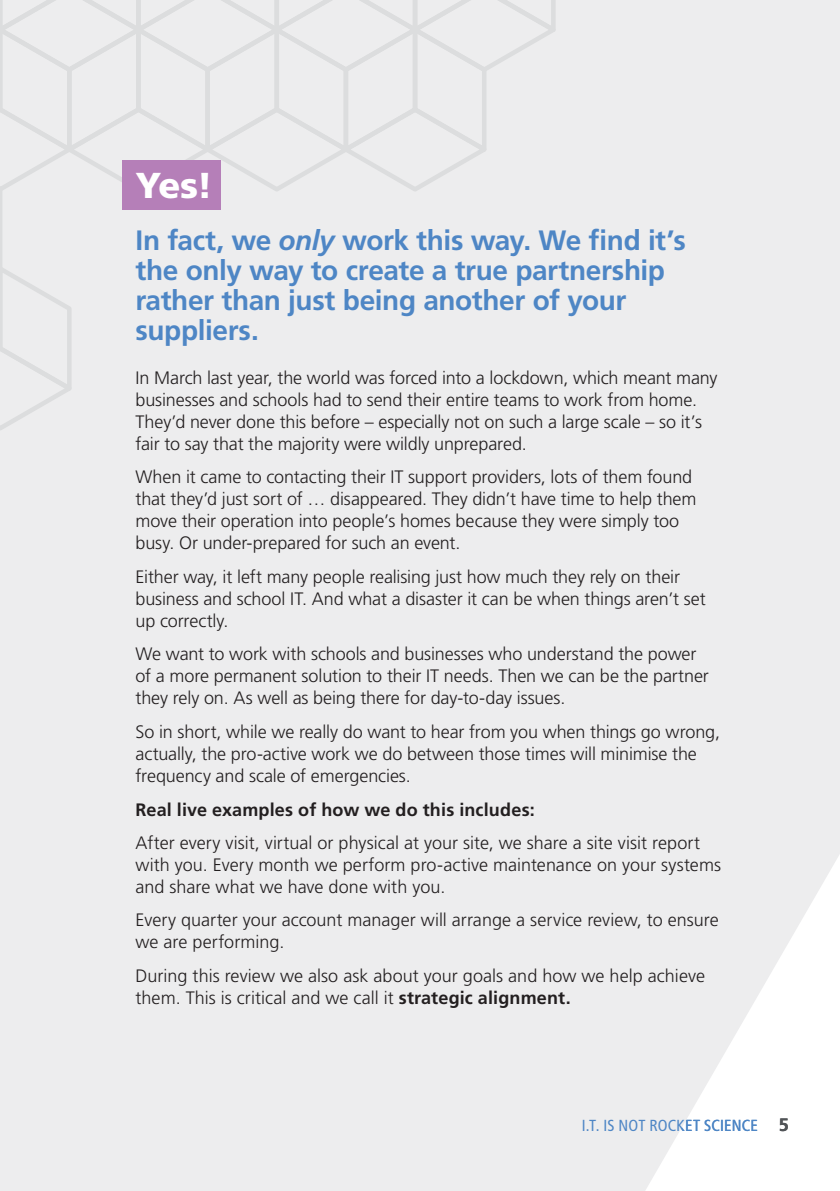
<style>
.page{position:relative;width:840px;height:1191px;background:#fff}
.page>*{position:absolute;margin:0;border:0;box-sizing:border-box;transform-origin:0 0}
.t1{font:900 36px "Frutiger LT Std";color:#fff}
.t2{font:700 28px/30px "Frutiger LT Std";letter-spacing:-.015em;color:#4e86c5}
.t3{font:300 18px/22px "Frutiger LT Std";letter-spacing:-.005em;color:#231f20}
.t4{font:700 18px "Frutiger LT Std";letter-spacing:.01em;color:#231f20}
.t5{font:condensed 16px "Frutiger LT Std";letter-spacing:.015em;color:#4e86c5}
.s1{font-style:italic}
.s2{font-weight:700}
.s3{font-weight:700;font-stretch:normal;font-size:18px;color:#515457}
</style>
<div class="page">
<div style="left:0;top:0;width:839px;height:1191px;background:#ededee"></div>
<div style="left:0;top:0;width:562px;height:433px;background:#ededee"></div>
<div style="left:122px;top:160px;width:98px;height:50px;background:#b57fb8"></div>
<h1 class="t1" style="left:135px;top:164px;width:79px">Yes!</h1>
<h2 class="t2" style="left:135px;top:225px;width:551px">In fact, we <span class="s1">only</span> work this way. We find it’s the only way to create a true partnership rather than just being another of your suppliers.</h2>
<p class="t3" style="left:135px;top:367px;width:583px">In March last year, the world was forced into a lockdown, which meant many businesses and schools had to send their entire teams to work from home.<br>They’d never done this before – especially not on such a large scale – so it’s fair to say that the majority were wildly unprepared.</p>
<p class="t3" style="left:135px;top:466px;width:562px">When it came to contacting their IT support providers, lots of them found that they’d just sort of … disappeared. They didn’t have time to help them move their operation into people’s homes because they were simply too busy. Or under-prepared for such an event.</p>
<p class="t3" style="left:135px;top:566px;width:571px">Either way, it left many people realising just how much they rely on their business and school IT. And what a disaster it can be when things aren’t set up correctly.</p>
<p class="t3" style="left:135px;top:643px;width:574px">We want to work with schools and businesses who understand the power of a more permanent solution to their IT needs. Then we can be the partner they rely on. As well as being there for day-to-day issues.</p>
<p class="t3" style="left:135px;top:720px;width:585px">So in short, while we really do want to hear from you when things go wrong, actually, the pro-active work we do between those times will minimise the frequency and scale of emergencies.</p>
<p class="t4" style="left:135px;top:799px;width:400px">Real live examples of how we do this includes:</p>
<p class="t3" style="left:135px;top:832px;width:586px">After every visit, virtual or physical at your site, we share a site visit report with you. Every month we perform pro-active maintenance on your systems and share what we have done with you.</p>
<p class="t3" style="left:135px;top:909px;width:584px">Every quarter your account manager will arrange a service review, to ensure we are performing.</p>
<p class="t3" style="left:135px;top:965px;width:570px">During this review we also ask about your goals and how we help achieve them. This is critical and we call it <span class="s2">strategic alignment.</span></p>
<p class="t5" style="left:581px;top:1115px;width:208px">I.T. IS NOT ROCKET SCIENCE <span class="s3">5</span></p>
</div>
